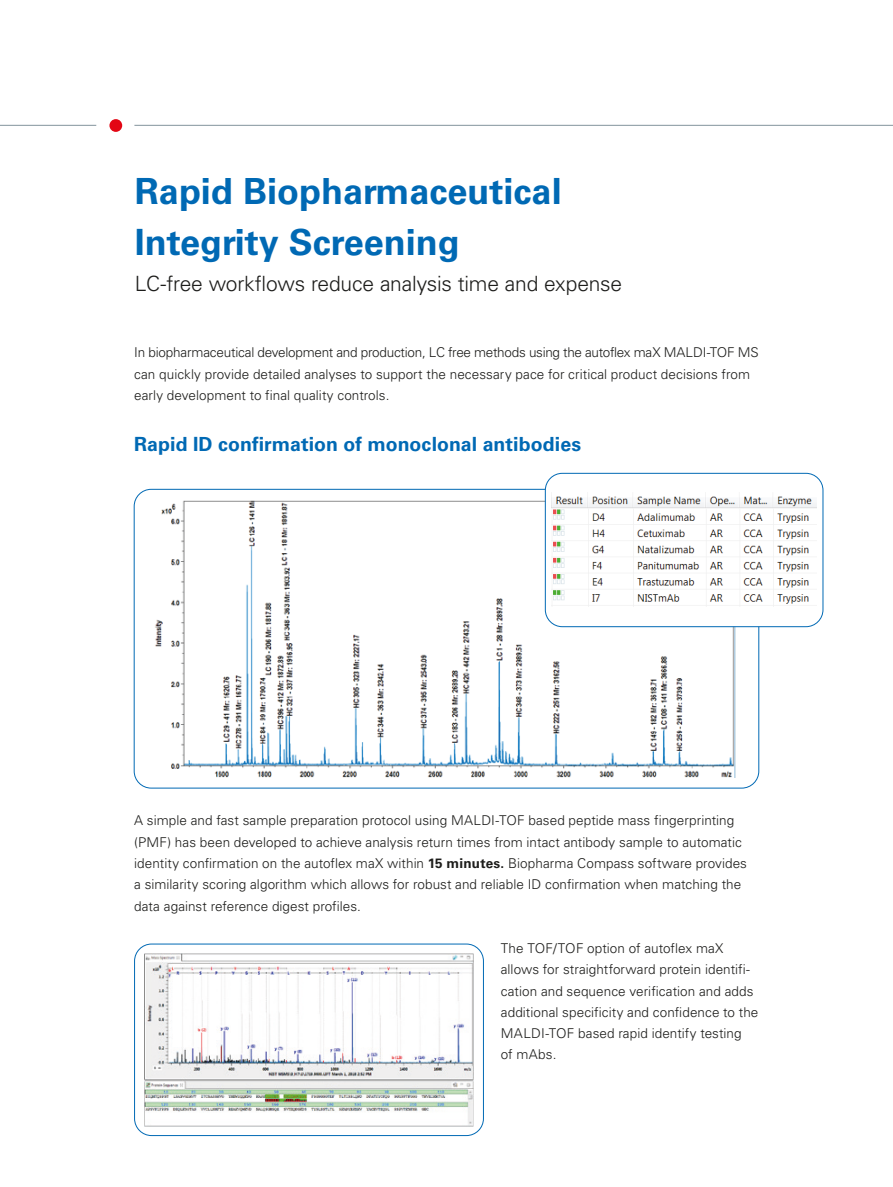
<style>
.page{position:relative;width:893px;height:1187px;background:#fff}
.page>*{position:absolute;margin:0;border:0;box-sizing:border-box;transform-origin:0 0}
.brochure_Headline{font:700 36px "Univers LT Std";color:#0069b4}
.Subheadline{font:300 21px "Univers LT Std";letter-spacing:-.01em;color:#1d1d1b}
.Paragraph_Title{font:700 19.5px "Univers LT Std";letter-spacing:.005em;color:#0069b4}
.Copytext{font:300 13.5px/21.3px "Univers LT Std";letter-spacing:.005em;color:#1d1d1b}
.s1{font-weight:700}
</style>
<div class="page">
<hr style="left:0;top:125px;width:96px;height:1px;background:#83939c">
<div style="left:109px;top:119px;width:13px;height:13px;background:#e30614;border-radius:50%"></div>
<hr style="left:134px;top:125px;width:759px;height:1px;background:#83939c">
<img style="left:155px;top:499px;width:580px;height:278px">
<div style="left:545px;top:473px;width:278px;height:153px;background:#fff;border-radius:17px"></div>
<img style="left:552px;top:495px;width:264px;height:111px">
<div style="left:545px;top:473px;width:278px;height:154px;border:1px solid #0069b4;border-radius:17px"></div>
<img style="left:145px;top:953px;width:328px;height:173px">
<div style="left:134px;top:943px;width:350px;height:192px;border:1px solid #0069b4;border-radius:17px"></div>
<p class="brochure_Headline" style="left:135px;top:170px;width:428px">Rapid Biopharmaceutical</p>
<p class="brochure_Headline" style="left:135px;top:221px;width:326px">Integrity Screening</p>
<p class="Subheadline" style="left:135px;top:271px;width:489px">LC-free workflows reduce analysis time and expense</p>
<p class="Copytext" style="left:134px;top:342px;width:626px">In biopharmaceutical development and production, LC free methods using the autoflex maX MALDI-TOF MS can quickly provide detailed analyses to support the necessary pace for critical product decisions from early development to final quality controls.</p>
<p class="Paragraph_Title" style="left:134px;top:432px;width:448px">Rapid ID confirmation of monoclonal antibodies</p>
<p class="Copytext" style="left:134px;top:810px;width:614px">A simple and fast sample preparation protocol using MALDI-TOF based peptide mass fingerprinting (PMF) has been developed to achieve analysis return times from intact antibody sample to automatic identity confirmation on the autoflex maX within <span class="s1">15 minutes.</span> Biopharma Compass software provides a similarity scoring algorithm which allows for robust and reliable ID confirmation when matching the data against reference digest profiles.</p>
<p class="Copytext" style="left:501px;top:937px;width:259px">The TOF/TOF option of autoflex maX allows for straightforward protein identifi&shy;cation and sequence verification and adds additional specificity and confidence to the MALDI-TOF based rapid identify testing<br>of mAbs.</p>
</div>
